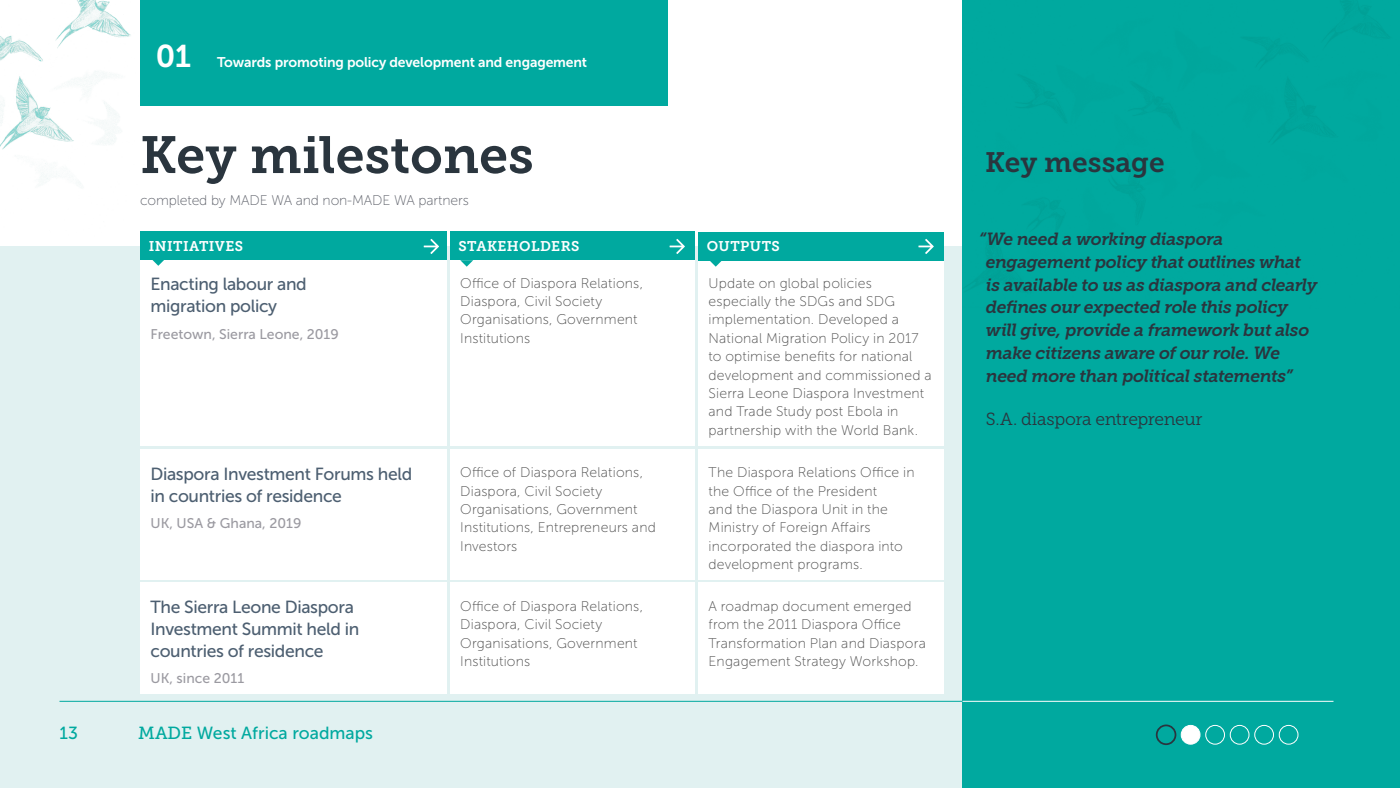
<style>
.page{position:relative;width:1400px;height:788px;background:#fff}
.page>*{position:absolute;margin:0;border:0;box-sizing:border-box;transform-origin:0 0}
.t1{font:51.98px "Museo Slab 700";color:#2a353e}
.t2{font:31.32px "Museo Slab 700";color:#fff}
.t3{font:28px "Museo Slab 700";color:#2a353e}
.t4{font:italic 17.5px/22.8px "Museo Slab 700";letter-spacing:-.025em;color:#2a353e}
.t5{font:17.5px/21.9px "Museo Sans 500";letter-spacing:-.02em;color:#4d5f71}
.t6{font:17.5px "Museo Slab 300";letter-spacing:-.02em;color:#2a353e}
.t7{font:17.5px "Museo Sans 500";color:#00a99f}
.t8{font:14px/18.4px "Museo Sans 100";letter-spacing:.015em;color:#4d4d4d}
.t9{font:14px "Museo Sans 500";color:#9b9aa1}
.t10{font:14px "Museo Sans 700";letter-spacing:-.01em;color:#fff}
.t11{font:14px "Museo Sans 100";letter-spacing:-.01em;color:#5d6069}
.t12{font:14px "Museo Slab 700";letter-spacing:.03em;color:#fff}
.s1{font-family:"Museo Slab 500"}
</style>
<div class="page">
<div style="left:0;top:247px;width:1400px;height:541px;background:#e1f1f1"></div>
<div style="left:962px;top:0;width:438px;height:788px;background:#00a99f"></div>
<img style="left:0;top:0;width:131px;height:184px">
<div style="left:450px;top:260px;width:245px;height:185px;background:#fff"></div>
<div style="left:698px;top:260px;width:245px;height:185px;background:#fff"></div>
<div style="left:140px;top:260px;width:306px;height:185px;background:#fff"></div>
<div style="left:450px;top:449px;width:245px;height:130px;background:#fff"></div>
<div style="left:698px;top:449px;width:245px;height:130px;background:#fff"></div>
<div style="left:140px;top:449px;width:306px;height:130px;background:#fff"></div>
<div style="left:450px;top:582px;width:245px;height:111px;background:#fff"></div>
<div style="left:698px;top:582px;width:245px;height:111px;background:#fff"></div>
<div style="left:140px;top:582px;width:306px;height:111px;background:#fff"></div>
<div style="left:450px;top:232px;width:245px;height:28px;background:#00a99f"></div>
<svg style="left:670px;top:239px;width:15px;height:15px"></svg>
<svg style="left:460px;top:260px;width:13px;height:7px"></svg>
<div style="left:698px;top:232px;width:245px;height:28px;background:#00a99f"></div>
<svg style="left:918px;top:239px;width:16px;height:15px"></svg>
<svg style="left:709px;top:260px;width:13px;height:7px"></svg>
<div style="left:140px;top:232px;width:306px;height:28px;background:#00a99f"></div>
<svg style="left:424px;top:239px;width:15px;height:15px"></svg>
<svg style="left:152px;top:260px;width:12px;height:6px"></svg>
<hr style="left:60px;top:700px;width:1275px;height:1px;background:#00a99f">
<hr style="left:962px;top:700px;width:372px;height:1px;background:#fff">
<div style="left:1181px;top:725px;width:19px;height:19px;background:#fff;border-radius:50%"></div>
<div style="left:1181px;top:725px;width:19px;height:19px;border:1px solid #fff;border-radius:50%"></div>
<div style="left:1205px;top:725px;width:20px;height:19px;border:1px solid #fff;border-radius:50%"></div>
<div style="left:1230px;top:725px;width:19px;height:19px;border:1px solid #fff;border-radius:50%"></div>
<div style="left:1254px;top:725px;width:20px;height:19px;border:1px solid #fff;border-radius:50%"></div>
<div style="left:1279px;top:725px;width:19px;height:19px;border:1px solid #fff;border-radius:50%"></div>
<div style="left:1156px;top:724px;width:20px;height:21px;border:2px solid #2a353e;border-radius:50%"></div>
<div style="left:140px;top:0;width:528px;height:105px;background:#00a99f"></div>
<h2 class="t2" style="left:156px;top:39px;width:37px">01</h2>
<p class="t10" style="left:217px;top:55px;width:372px">Towards promoting policy development and engagement</p>
<h1 class="t1" style="left:140px;top:125px;width:395px">Key milestones</h1>
<p class="t11" style="left:140px;top:193px;width:330px">completed by MADE WA and non-MADE WA partners</p>
<p class="t12" style="left:149px;top:238px;width:96px">INITIATIVES</p>
<p class="t12" style="left:458px;top:238px;width:122px">STAKEHOLDERS</p>
<p class="t12" style="left:707px;top:238px;width:75px">OUTPUTS</p>
<p class="t5" style="left:150px;top:273px;width:158px">Enacting labour and migration policy</p>
<p class="t9" style="left:150px;top:326px;width:190px">Freetown, Sierra Leone, 2019</p>
<p class="t8" style="left:460px;top:274px;width:184px">Office of Diaspora Relations,<br>Diaspora, Civil Society<br>Organisations, Government<br>Institutions</p>
<p class="t8" style="left:709px;top:274px;width:224px">Update on global policies especially the SDGs and SDG implementation. Developed a<br>National Migration Policy in 2017 to optimise benefits for national development and commissioned a<br>Sierra Leone Diaspora Investment and Trade Study post Ebola in partnership with the World Bank.</p>
<p class="t5" style="left:150px;top:463px;width:263px">Diaspora Investment Forums held in countries of residence</p>
<p class="t9" style="left:150px;top:515px;width:152px">UK, USA &amp; Ghana, 2019</p>
<p class="t8" style="left:460px;top:463px;width:197px">Office of Diaspora Relations,<br>Diaspora, Civil Society<br>Organisations, Government<br>Institutions, Entrepreneurs and<br>Investors</p>
<p class="t8" style="left:709px;top:463px;width:208px">The Diaspora Relations Office in the Office of the President<br>and the Diaspora Unit in the<br>Ministry of Foreign Affairs incorporated the diaspora into development programs.</p>
<p class="t5" style="left:150px;top:596px;width:210px">The Sierra Leone Diaspora<br>Investment Summit held in countries of residence</p>
<p class="t9" style="left:150px;top:671px;width:95px">UK, since 2011</p>
<p class="t8" style="left:460px;top:597px;width:184px">Office of Diaspora Relations,<br>Diaspora, Civil Society<br>Organisations, Government<br>Institutions</p>
<p class="t8" style="left:709px;top:597px;width:219px">A roadmap document emerged from the 2011 Diaspora Office<br>Transformation Plan and Diaspora<br>Engagement Strategy Workshop.</p>
<p class="t7" style="left:60px;top:723px;width:20px">13</p>
<p class="t7" style="left:138px;top:723px;width:236px"><span class="s1">MADE</span> West Africa roadmaps</p>
<h3 class="t3" style="left:985px;top:146px;width:181px">Key message</h3>
<p class="t4" style="left:986px;top:228px;width:333px;text-indent:-7px">“We need a working diaspora engagement policy that outlines what is available to us as diaspora and clearly defines our expected role this policy will give, provide a framework but also make citizens aware of our role. We need more than political statements”</p>
<p class="t6" style="left:986px;top:410px;width:218px">S.A. diaspora entrepreneur</p>
</div>
